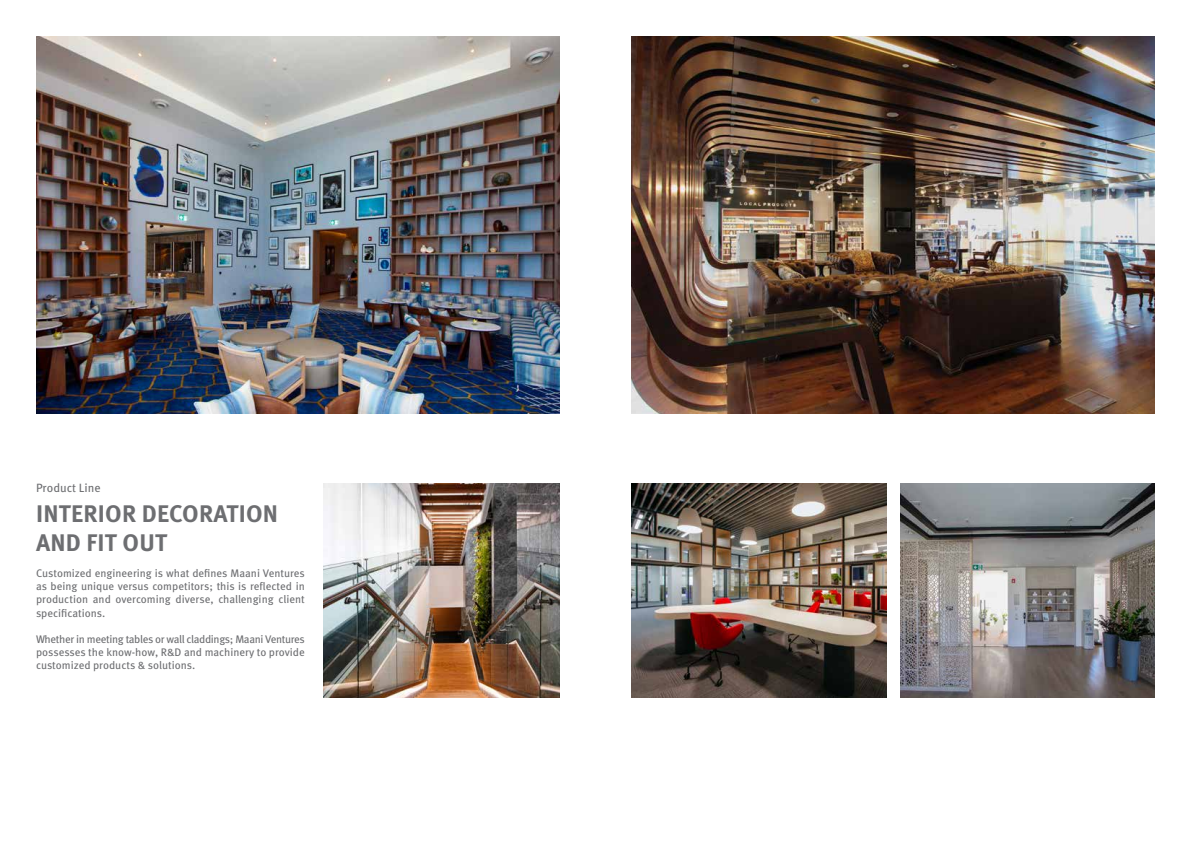
<style>
.page{position:relative;width:1191px;height:842px;background:#fff}
.page>*{position:absolute;margin:0;border:0;box-sizing:border-box;transform-origin:0 0}
.t1{font:700 24px/28.8px "Meta OT";letter-spacing:.01em;color:#6d6e71}
.t2{font:12px "Meta OT";color:#6d6e71}
.t3{font:11px/13.2px "Meta OT";color:#6d6e71;text-align:justify}
</style>
<div class="page">
<img style="left:36px;top:36px;width:523px;height:378px">
<img style="left:324px;top:483px;width:235px;height:214px">
<img style="left:631px;top:483px;width:255px;height:214px">
<img style="left:900px;top:483px;width:255px;height:214px">
<img style="left:631px;top:36px;width:524px;height:378px">
<p class="t2" style="left:36px;top:481px;width:66px">Product Line</p>
<h1 class="t1" style="left:36px;top:499px;width:244px">INTERIOR DECORATION<br>AND FIT OUT</h1>
<p class="t3" style="left:36px;top:567px;width:270px">Customized engineering is what defines Maani Ventures as being unique versus competitors; this is reflected in production and overcoming diverse, challenging client specifications.</p>
<p class="t3" style="left:36px;top:633px;width:270px">Whether in meeting tables or wall claddings; Maani Ventures possesses the know-how, R&amp;D and machinery to provide customized products &amp; solutions.</p>
</div>
